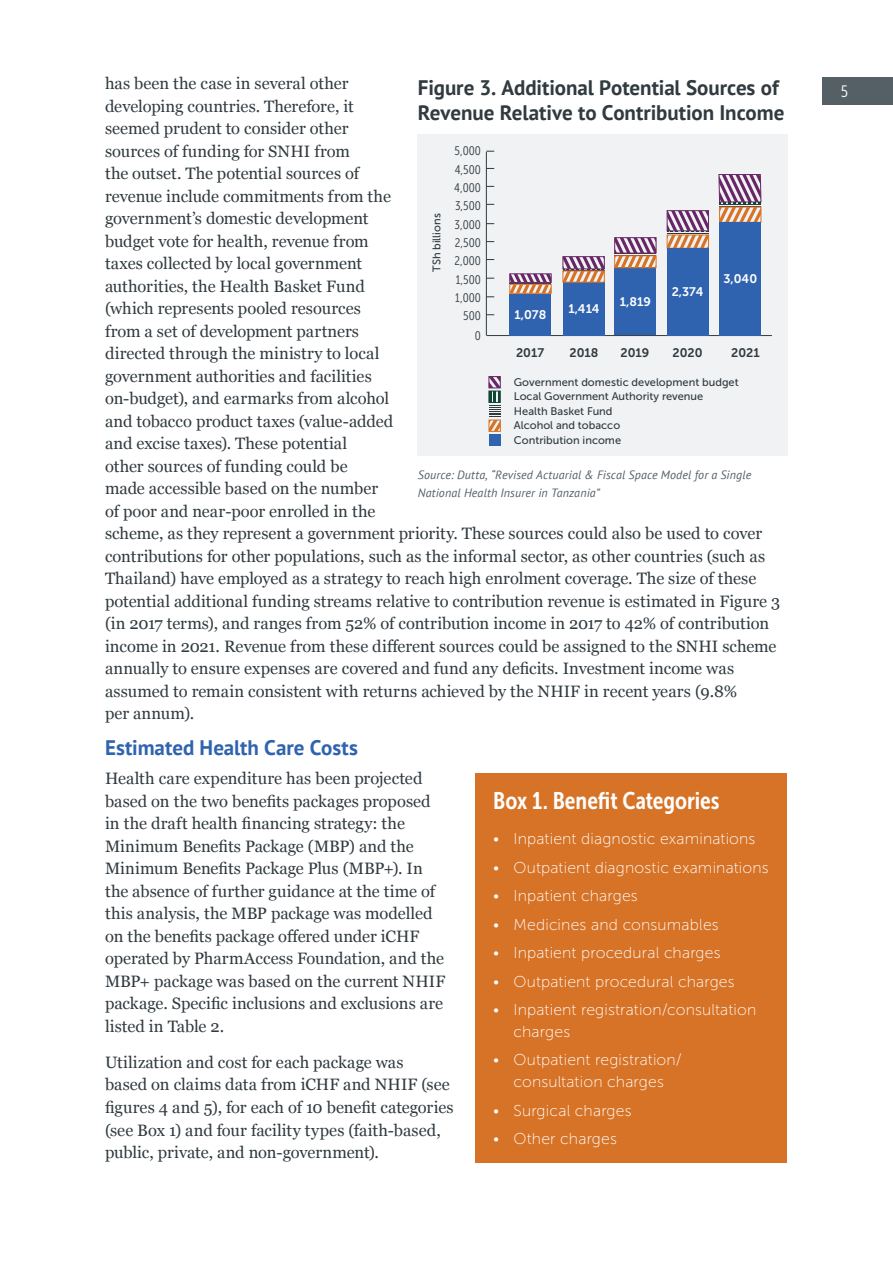
<style>
.page{position:relative;width:893px;height:1263px;background:#fff}
.page>*{position:absolute;margin:0;border:0;box-sizing:border-box;transform-origin:0 0}
.t1{font:24px "Museo Sans Cond 700";color:#fff}
.t2{font:700 21px/25.2px "PT Sans";letter-spacing:-.005em;color:#303a3f}
.t3{font:700 21px "PT Sans";color:#3063af}
.t4{font:16.5px/22.5px "Georgia";color:#303a3f}
.t5{font:16.5px "Museo Sans Cond 300";color:#fff}
.t6{font:15.75px/21.8px "Museo Sans 100";letter-spacing:.01em;color:#fff}
.t7{font:12.45px "Museo Sans Cond 300";color:#303a3f}
.t8{font:12.45px "Museo Sans 700";color:#fff}
.t9{font:12.45px "Museo Sans 700";color:#303a3f}
.t10{font:italic 12px/18px "PT Sans";letter-spacing:.015em;color:#545f66}
.t11{font:11.1px "Museo Sans 500";color:#303a3f}
</style>
<div class="page">
<div style="left:418px;top:134px;width:370px;height:322px;background:#f0f2f4"></div>
<hr style="left:487px;top:335px;width:285px;height:1px;background:#303a3f">
<hr style="left:486px;top:152px;width:1px;height:184px;background:#303a3f">
<div style="left:489px;top:434px;width:11px;height:12px;background:#3063af"></div>
<svg style="left:718px;top:174px;width:44px;height:48px"></svg>
<div style="left:719px;top:207px;width:42px;height:16px;border:1px solid #d77327"></div>
<div style="left:720px;top:222px;width:41px;height:113px;background:#3063af"></div>
<div style="left:667px;top:210px;width:42px;height:21px;border:1px solid #682666"></div>
<svg style="left:667px;top:211px;width:41px;height:36px"></svg>
<div style="left:667px;top:235px;width:42px;height:14px;border:1px solid #d77327"></div>
<div style="left:489px;top:376px;width:12px;height:12px;border:1px solid #682666"></div>
<div style="left:667px;top:248px;width:41px;height:87px;background:#3063af"></div>
<div style="left:563px;top:282px;width:41px;height:53px;background:#3063af"></div>
<div style="left:563px;top:271px;width:42px;height:11px;border:1px solid #d77327"></div>
<svg style="left:563px;top:258px;width:41px;height:24px"></svg>
<div style="left:563px;top:256px;width:42px;height:13px;border:1px solid #682666"></div>
<div style="left:615px;top:268px;width:41px;height:67px;background:#3063af"></div>
<div style="left:614px;top:255px;width:42px;height:13px;border:1px solid #d77327"></div>
<svg style="left:615px;top:239px;width:41px;height:29px"></svg>
<div style="left:614px;top:237px;width:42px;height:16px;border:1px solid #682666"></div>
<div style="left:510px;top:294px;width:41px;height:41px;background:#3063af"></div>
<div style="left:509px;top:284px;width:42px;height:10px;border:1px solid #d77327"></div>
<svg style="left:510px;top:275px;width:41px;height:18px"></svg>
<div style="left:509px;top:273px;width:42px;height:10px;border:1px solid #682666"></div>
<svg style="left:489px;top:377px;width:12px;height:53px"></svg>
<div style="left:489px;top:420px;width:12px;height:12px;border:1px solid #d77327"></div>
<div style="left:475px;top:773px;width:312px;height:389px;background:#d77327"></div>
<div style="left:823px;top:78px;width:70px;height:27px;background:#545f66"></div>
<p class="t4" style="left:105px;top:71px;width:290px">has been the case in several other developing countries. Therefore, it seemed prudent to consider other sources of funding for SNHI from<br>the outset. The potential sources of revenue include commitments from the government’s domestic development budget vote for health, revenue from taxes collected by local government authorities, the Health Basket Fund (which represents pooled resources from a set of development partners directed through the ministry to local government authorities and facilities on-budget), and earmarks from alcohol and tobacco product taxes (value-added and excise taxes). These potential<br>other sources of funding could be<br>made accessible based on the number of poor and near-poor enrolled in the</p>
<p class="t4" style="left:105px;top:522px;width:677px">scheme, as they represent a government priority. These sources could also be used to cover contributions for other populations, such as the informal sector, as other countries (such as Thailand) have employed as a strategy to reach high enrolment coverage. The size of these potential additional funding streams relative to contribution revenue is estimated in Figure 3 (in 2017 terms), and ranges from 52% of contribution income in 2017 to 42% of contribution income in 2021. Revenue from these different sources could be assigned to the SNHI scheme annually to ensure expenses are covered and fund any deficits. Investment income was assumed to remain consistent with returns achieved by the NHIF in recent years (9.8%<br>per annum).</p>
<p class="t2" style="left:418px;top:74px;width:368px">Figure 3. Additional Potential Sources of<br>Revenue Relative to Contribution Income</p>
<p class="t7" style="left:454px;top:144px;width:28px">5,000</p>
<p class="t7" style="left:455px;top:163px;width:28px">4,500</p>
<p class="t7" style="left:454px;top:181px;width:28px">4,000</p>
<p class="t7" style="left:455px;top:199px;width:27px">3,500</p>
<p class="t11" style="left:431px;top:272px;width:60px;rotate:-90deg">TSh billions</p>
<p class="t7" style="left:454px;top:218px;width:28px">3,000</p>
<p class="t7" style="left:455px;top:236px;width:27px">2,500</p>
<p class="t7" style="left:454px;top:254px;width:28px">2,000</p>
<p class="t8" style="left:724px;top:271px;width:35px">3,040</p>
<p class="t7" style="left:456px;top:273px;width:27px">1,500</p>
<p class="t8" style="left:672px;top:285px;width:33px">2,374</p>
<p class="t7" style="left:455px;top:291px;width:27px">1,000</p>
<p class="t7" style="left:475px;top:328px;width:8px">0</p>
<p class="t8" style="left:620px;top:294px;width:33px">1,819</p>
<p class="t8" style="left:568px;top:301px;width:33px">1,414</p>
<p class="t8" style="left:515px;top:307px;width:33px">1,078</p>
<p class="t7" style="left:463px;top:309px;width:19px">500</p>
<p class="t9" style="left:516px;top:346px;width:30px">2017</p>
<p class="t9" style="left:569px;top:346px;width:30px">2018</p>
<p class="t9" style="left:621px;top:346px;width:30px">2019</p>
<p class="t9" style="left:672px;top:346px;width:32px">2020</p>
<p class="t9" style="left:731px;top:346px;width:30px">2021</p>
<p class="t11" style="left:514px;top:376px;width:226px">Government domestic development budget</p>
<p class="t11" style="left:514px;top:405px;width:100px">Health Basket Fund</p>
<p class="t11" style="left:514px;top:390px;width:191px">Local Government Authority revenue</p>
<p class="t11" style="left:514px;top:419px;width:108px">Alcohol and tobacco</p>
<p class="t11" style="left:514px;top:434px;width:109px">Contribution income</p>
<p class="t10" style="left:418px;top:465px;width:335px">Source: Dutta, “Revised Actuarial &amp; Fiscal Space Model for a Single<br>National Health Insurer in Tanzania”</p>
<h2 class="t3" style="left:105px;top:734px;width:254px">Estimated Health Care Costs</h2>
<p class="t4" style="left:105px;top:767px;width:342px">Health care expenditure has been projected based on the two benefits packages proposed in the draft health financing strategy: the Minimum Benefits Package (MBP) and the Minimum Benefits Package Plus (MBP+). In the absence of further guidance at the time of this analysis, the MBP package was modelled on the benefits package offered under iCHF operated by PharmAccess Foundation, and the MBP+ package was based on the current NHIF package. Specific inclusions and exclusions are listed in Table 2.</p>
<p class="t4" style="left:105px;top:1050px;width:350px">Utilization and cost for each package was<br>based on claims data from iCHF and NHIF (see figures 4 and 5), for each of 10 benefit categories (see Box 1) and four facility types (faith-based, public, private, and non-government).</p>
<p class="t1" style="left:493px;top:787px;width:228px">Box 1. Benefit Categories</p>
<p class="t6" style="left:493px;top:828px;width:264px">• Inpatient diagnostic examinations</p>
<p class="t6" style="left:493px;top:856px;width:277px">• Outpatient diagnostic examinations</p>
<p class="t6" style="left:493px;top:885px;width:146px">• Inpatient charges</p>
<p class="t6" style="left:493px;top:913px;width:227px">• Medicines and consumables</p>
<p class="t6" style="left:493px;top:942px;width:229px">• Inpatient procedural charges</p>
<p class="t6" style="left:493px;top:971px;width:243px">• Outpatient procedural charges</p>
<p class="t6" style="left:513px;top:999px;width:244px;text-indent:-20px">• Inpatient registration/consultation charges</p>
<p class="t6" style="left:493px;top:1049px;width:190px;text-align:center">• Outpatient registration/ consultation charges</p>
<p class="t6" style="left:493px;top:1099px;width:140px">• Surgical charges</p>
<p class="t6" style="left:493px;top:1128px;width:125px">• Other charges</p>
<p class="t5" style="left:841px;top:83px;width:9px">5</p>
</div>
